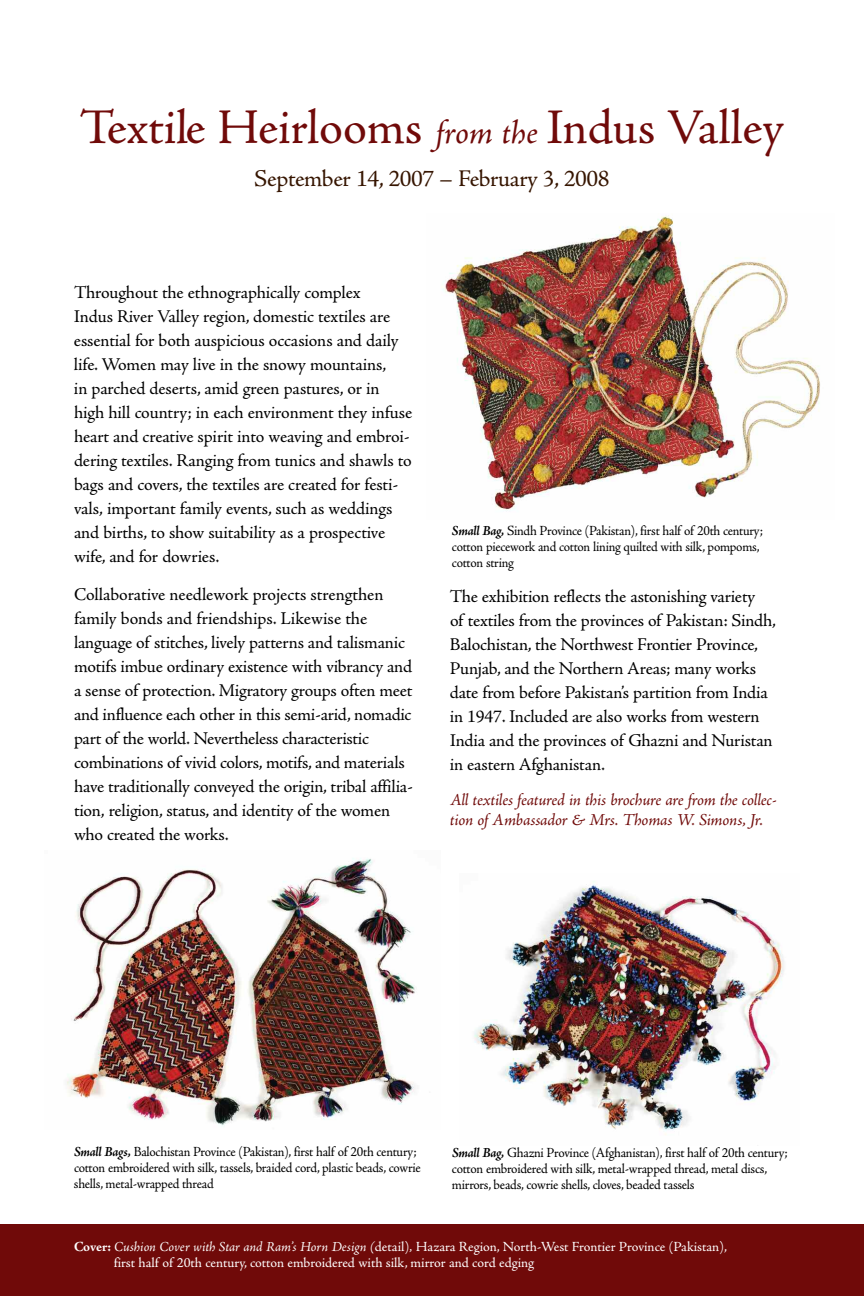
<style>
.page{position:relative;width:864px;height:1296px;background:#fff}
.page>*{position:absolute;margin:0;border:0;box-sizing:border-box;transform-origin:0 0}
.t1{font:50px "Adobe Jenson Pro";letter-spacing:-.005em;color:#700a09}
.t2{font:24px "Adobe Jenson Pro";letter-spacing:-.015em;color:#361500}
.t3{font:18px/24px "Adobe Jenson Pro";letter-spacing:-.01em;color:#000}
.t4{font:italic 17px/20px "Adobe Jenson Pro";letter-spacing:-.015em;color:#700a09}
.t5{font:14px/16px "Adobe Jenson Pro";letter-spacing:-.02em;color:#000;scale:.95 1}
.t6{font:14px/16px "Adobe Jenson Pro";letter-spacing:-.005em;color:#fff}
.s1{font-style:italic;font-size:34px}
.s2{font-weight:700;font-style:italic}
.s3{font-weight:700}
.s4{font-style:italic}
</style>
<div class="page">
<img style="left:474px;top:881px;width:310px;height:254px">
<div style="left:0;top:1224px;width:864px;height:72px;background:#700a09"></div>
<img style="left:66px;top:858px;width:349px;height:268px">
<img style="left:442px;top:216px;width:378px;height:295px">
<h1 class="t1" style="left:80px;top:109px;width:706px">Textile Heirlooms <span class="s1">from the</span> Indus Valley</h1>
<h2 class="t2" style="left:254px;top:170px;width:357px">September 14, 2007 – February 3, 2008</h2>
<p class="t3" style="left:74px;top:282px;width:340px">Throughout the ethnographically complex<br>Indus River Valley region, domestic textiles are essential for both auspicious occasions and daily life. Women may live in the snowy mountains,<br>in parched deserts, amid green pastures, or in high hill country; in each environment they infuse heart and creative spirit into weaving and embroi&shy;dering textiles. Ranging from tunics and shawls to bags and covers, the textiles are created for festi&shy;vals, important family events, such as weddings and births, to show suitability as a prospective wife, and for dowries.</p>
<p class="t3" style="left:74px;top:585px;width:341px">Collaborative needlework projects strengthen family bonds and friendships. Likewise the language of stitches, lively patterns and talismanic motifs imbue ordinary existence with vibrancy and a sense of protection. Migratory groups often meet and influence each other in this semi-arid, nomadic part of the world. Nevertheless characteristic combinations of vivid colors, motifs, and materials have traditionally conveyed the origin, tribal affilia&shy;tion, religion, status, and identity of the women who created the works.</p>
<p class="t3" style="left:450px;top:586px;width:328px">The exhibition reflects the astonishing variety<br>of textiles from the provinces of Pakistan: Sindh, Balochistan, the Northwest Frontier Province, Punjab, and the Northern Areas; many works date from before Pakistan’s partition from India in 1947. Included are also works from western India and the provinces of Ghazni and Nuristan in eastern Afghanistan.</p>
<p class="t5" style="left:452px;top:524px;width:329px"><span class="s2">Small Bag,</span> Sindh Province (Pakistan), first half of 20th century; cotton piecework and cotton lining quilted with silk, pompoms, cotton string</p>
<p class="t4" style="left:450px;top:791px;width:327px">All textiles featured in this brochure are from the collec&shy;tion of Ambassador &amp; Mrs. Thomas W. Simons, Jr.</p>
<p class="t5" style="left:74px;top:1145px;width:366px"><span class="s2">Small Bags,</span> Balochistan Province (Pakistan), first half of 20th century; cotton embroidered with silk, tassels, braided cord, plastic beads, cowrie shells, metal-wrapped thread</p>
<p class="t5" style="left:452px;top:1146px;width:355px"><span class="s2">Small Bag,</span> Ghazni Province (Afghanistan), first half of 20th century; cotton embroidered with silk, metal-wrapped thread, metal discs, mirrors, beads, cowrie shells, cloves, beaded tassels</p>
<p class="t6" style="left:114px;top:1240px;width:615px;text-indent:-40px"><span class="s3">Cover:</span> <span class="s4">Cushion Cover with Star and Ram’s Horn Design (</span>detail)<span class="s4">,</span> Hazara Region, North-West Frontier Province (Pakistan), first half of 20th century, cotton embroidered with silk, mirror and cord edging</p>
</div>
